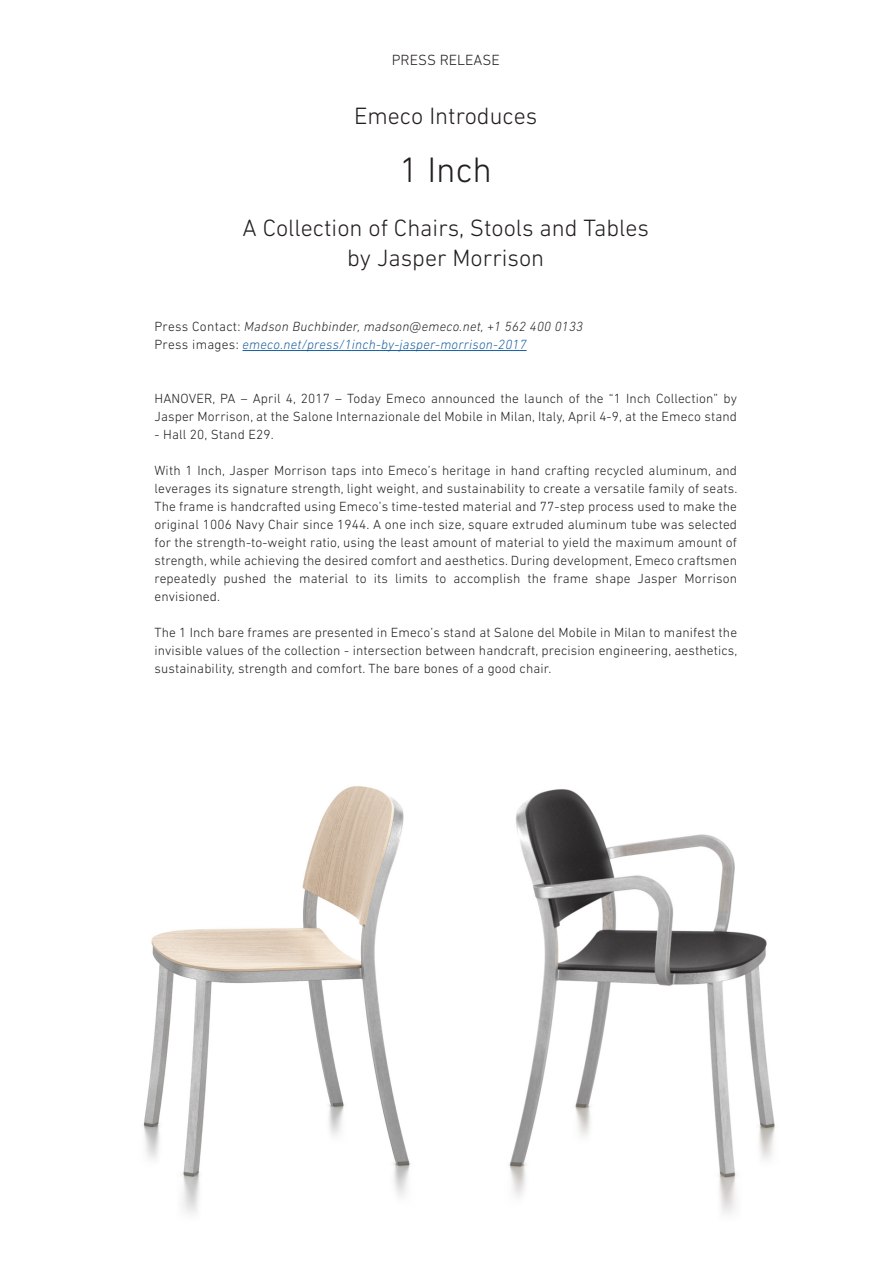
<style>
.page{position:relative;width:893px;height:1263px;background:#fff}
.page>*{position:absolute;margin:0;border:0;box-sizing:border-box;transform-origin:0 0}
.t1{font:300 36px "DIN Next LT Pro";color:#231f20}
.t2{font:300 24px "DIN Next LT Pro";color:#231f20}
.t3{font:300 15px "DIN Next LT Pro";color:#231f20}
.t4{font:300 13.5px/18px "DIN Next LT Pro";letter-spacing:.01em;color:#231f20}
.t5{font:italic 300 13.5px "DIN Next LT Pro";letter-spacing:.02em;color:#231f20}
.t6{font:italic 300 13.5px "DIN Next LT Pro";letter-spacing:.02em;color:#175d9e}
.s1{font-style:normal}
.s2{font-style:normal;color:#231f20}
</style>
<div class="page">
<img style="left:143px;top:786px;width:245px;height:427px">
<img style="left:388px;top:789px;width:387px;height:425px">
<hr style="left:243px;top:350px;width:284px;height:1px;background:#175d9e">
<p class="t3" style="left:392px;top:52px;width:109px">PRESS RELEASE</p>
<p class="t2" style="left:354px;top:102px;width:185px">Emeco Introduces</p>
<p class="t1" style="left:399px;top:149px;width:94px">1 Inch</p>
<p class="t2" style="left:243px;top:214px;width:408px">A Collection of Chairs, Stools and Tables</p>
<p class="t2" style="left:347px;top:244px;width:199px">by Jasper Morrison</p>
<p class="t5" style="left:154px;top:319px;width:430px"><span class="s1">Press Contact:</span> Madson Buchbinder, madson@emeco.net, +1 562 400 0133</p>
<p class="t6" style="left:154px;top:337px;width:374px"><span class="s2">Press images:</span> emeco.net/press/1inch-by-jasper-morrison-2017</p>
<p class="t4" style="left:154px;top:389px;width:584px">HANOVER, PA – April 4, 2017 – Today Emeco announced the launch of the “1 Inch Collection” by<br>Jasper Morrison, at the Salone Internazionale del Mobile in Milan, Italy, April 4-9, at the Emeco stand</p>
<p class="t4" style="left:154px;top:425px;width:121px">- Hall 20, Stand E29.</p>
<p class="t4" style="left:154px;top:461px;width:584px">With 1 Inch, Jasper Morrison taps into Emeco’s heritage in hand crafting recycled aluminum, and leverages its signature strength, light weight, and sustainability to create a versatile family of seats.</p>
<p class="t4" style="left:154px;top:497px;width:584px;text-align:justify">The frame is handcrafted using Emeco’s time-tested material and 77-step process used to make the original 1006 Navy Chair since 1944. A one inch size, square extruded aluminum tube was selected for the strength-to-weight ratio, using the least amount of material to yield the maximum amount of strength, while achieving the desired comfort and aesthetics. During development, Emeco craftsmen repeatedly pushed the material to its limits to accomplish the frame shape Jasper Morrison envisioned.</p>
<p class="t4" style="left:154px;top:623px;width:584px;text-align:justify">The 1 Inch bare frames are presented in Emeco’s stand at Salone del Mobile in Milan to manifest the invisible values of the collection - intersection between handcraft, precision engineering, aesthetics, sustainability, strength and comfort. The bare bones of a good chair.</p>
</div>
